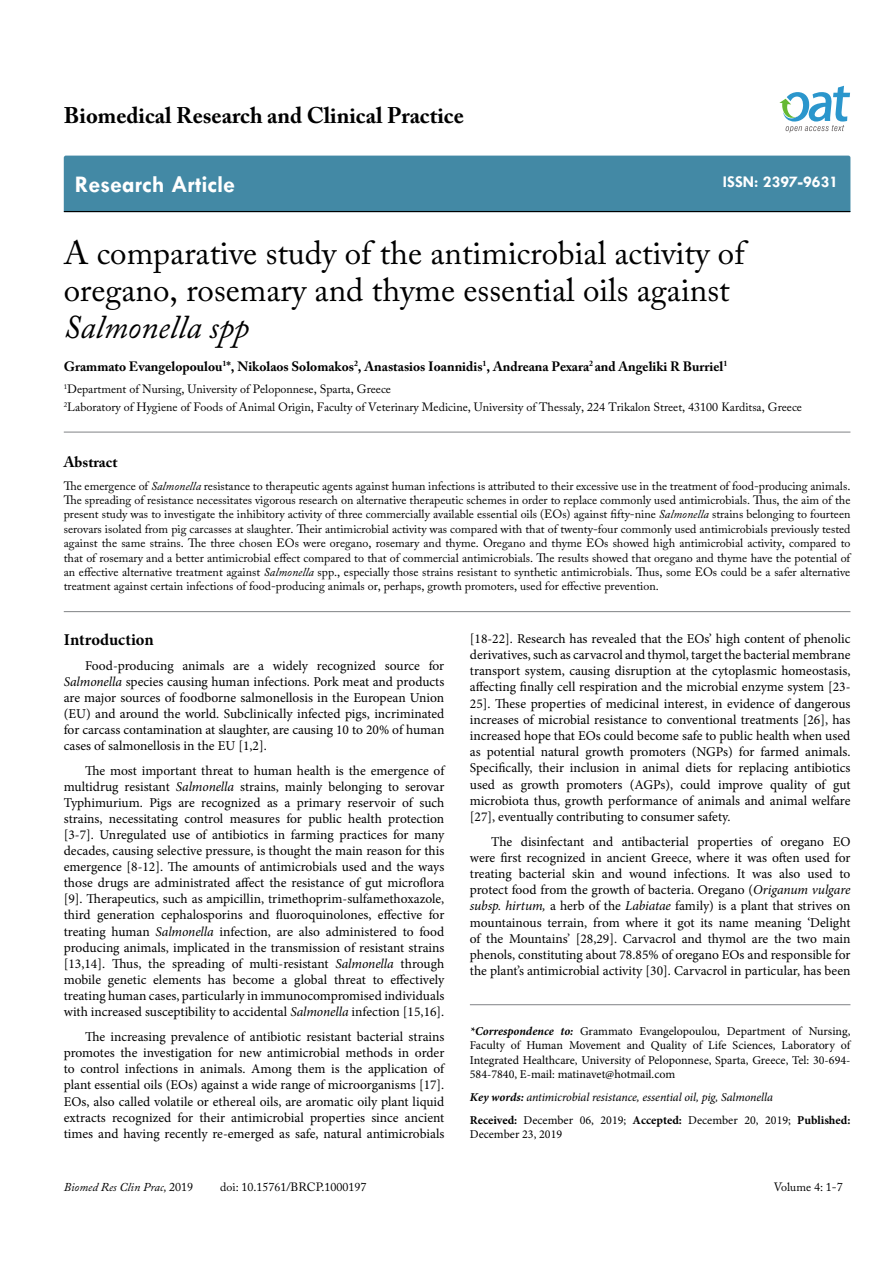
<style>
.page{position:relative;width:893px;height:1263px;background:#fff}
.page>*{position:absolute;margin:0;border:0;box-sizing:border-box;transform-origin:0 0}
.t1{font:33px/37.5px "Adobe Caslon Pro";color:#000}
.t2{font:italic 33px "Adobe Caslon Pro";color:#000}
.t3{font:700 24px "Tw Cen";color:#fff}
.t4{font:700 22.5px "Adobe Caslon Pro";color:#000}
.t5{font:700 16.5px "Tw Cen";color:#fff}
.t6{font:700 16.5px "Minion Pro";letter-spacing:-.005em;color:#000}
.t7{font:700 15px "Adobe Caslon Pro";color:#000}
.t8{font:13.5px/16.2px "Minion Pro";color:#000;text-align:justify}
.t9{font:700 13.5px "Adobe Caslon Pro";color:#000}
.t10{font:12px/14.4px "Adobe Caslon Pro";color:#000}
.t11{font:12px/14.4px "Minion Pro";color:#000;text-align:justify}
.t12{font:italic 12px/23px "Minion Pro";letter-spacing:-.01em;color:#000}
.t13{font:italic 12px "Adobe Caslon Pro";color:#000}
.s1{font-style:italic}
.s2{font-weight:700;font-style:italic}
.s3{font-weight:700}
.s4{font-weight:700;font-style:normal}
.s5{font-style:normal}
</style>
<div class="page">
<div style="left:64px;top:156px;width:786px;height:55px;background:#4389a5"></div>
<hr style="left:64px;top:211px;width:786px;height:1px;background:#000">
<svg style="left:779px;top:86px;width:71px;height:47px"></svg>
<hr style="left:64px;top:611px;width:786px;height:1px;background:#808285">
<hr style="left:64px;top:432px;width:786px;height:1px;background:#808285">
<hr style="left:470px;top:1004px;width:380px;height:1px;background:#808285">
<h3 class="t4" style="left:64px;top:102px;width:401px">Biomedical Research and Clinical Practice</h3>
<h2 class="t3" style="left:75px;top:170px;width:162px">Research Article</h2>
<p class="t5" style="left:723px;top:172px;width:117px">ISSN: 2397-9631</p>
<h1 class="t1" style="left:64px;top:233px;width:682px">A comparative study of the antimicrobial activity of oregano, rosemary and thyme essential oils against</h1>
<h1 class="t2" style="left:64px;top:308px;width:187px">Salmonella spp</h1>
<p class="t9" style="left:64px;top:358px;width:665px">Grammato Evangelopoulou<sup>1</sup>*, Nikolaos Solomakos<sup>2</sup>, Anastasios Ioannidis<sup>1</sup>, Andreana Pexara<sup>2</sup> and Angeliki R Burriel<sup>1</sup></p>
<p class="t10" style="left:64px;top:380px;width:740px;line-height:18px"><sup>1</sup>Department of Nursing, University of Peloponnese, Sparta, Greece<br><sup>2</sup>Laboratory of Hygiene of Foods of Animal Origin, Faculty of Veterinary Medicine, University of Thessaly, 224 Trikalon Street, 43100 Karditsa, Greece</p>
<p class="t7" style="left:64px;top:453px;width:55px">Abstract</p>
<p class="t10" style="left:64px;top:478px;width:788px;text-align:justify">The emergence of <span class="s1">Salmonella</span> resistance to therapeutic agents against human infections is attributed to their excessive use in the treatment of food-producing animals.<br>The spreading of resistance necessitates vigorous research on alternative therapeutic schemes in order to replace commonly used antimicrobials. Thus, the aim of the present study was to investigate the inhibitory activity of three commercially available essential oils (EOs) against fifty-nine <span class="s1">Salmonella</span> strains belonging to fourteen serovars isolated from pig carcasses at slaughter. Their antimicrobial activity was compared with that of twenty-four commonly used antimicrobials previously tested against the same strains. The three chosen EOs were oregano, rosemary and thyme. Oregano and thyme EOs showed high antimicrobial activity, compared to that of rosemary and a better antimicrobial effect compared to that of commercial antimicrobials. The results showed that oregano and thyme have the potential of an effective alternative treatment against <span class="s1">Salmonella</span> spp., especially those strains resistant to synthetic antimicrobials. Thus, some EOs could be a safer alternative treatment against certain infections of food-producing animals or, perhaps, growth promoters, used for effective prevention.</p>
<p class="t6" style="left:64px;top:628px;width:91px">Introduction</p>
<p class="t8" style="left:64px;top:657px;width:382px;text-indent:21px">Food-producing animals are a widely recognized source for <span class="s1">Salmonella</span> species causing human infections. Pork meat and products are major sources of foodborne salmonellosis in the European Union (EU) and around the world. Subclinically infected pigs, incriminated for carcass contamination at slaughter, are causing 10 to 20% of human cases of salmonellosis in the EU [1,2].</p>
<p class="t8" style="left:64px;top:762px;width:382px;text-indent:21px">The most important threat to human health is the emergence of multidrug resistant <span class="s1">Salmonella</span> strains, mainly belonging to serovar Typhimurium. Pigs are recognized as a primary reservoir of such strains, necessitating control measures for public health protection [3-7]. Unregulated use of antibiotics in farming practices for many decades, causing selective pressure, is thought the main reason for this emergence [8-12]. The amounts of antimicrobials used and the ways those drugs are administrated affect the resistance of gut microflora [9]. Therapeutics, such as ampicillin, trimethoprim-sulfamethoxazole, third generation cephalosporins and fluoroquinolones, effective for treating human <span class="s1">Salmonella</span> infection, are also administered to food producing animals, implicated in the transmission of resistant strains [13,14]. Thus, the spreading of multi-resistant <span class="s1">Salmonella</span> through mobile genetic elements has become a global threat to effectively treating human cases, particularly in immunocompromised individuals with increased susceptibility to accidental <span class="s1">Salmonella</span> infection [15,16].</p>
<p class="t8" style="left:64px;top:1028px;width:382px;text-indent:21px">The increasing prevalence of antibiotic resistant bacterial strains promotes the investigation for new antimicrobial methods in order to control infections in animals. Among them is the application of plant essential oils (EOs) against a wide range of microorganisms [17].<br>EOs, also called volatile or ethereal oils, are aromatic oily plant liquid extracts recognized for their antimicrobial properties since ancient times and having recently re-emerged as safe, natural antimicrobials</p>
<p class="t8" style="left:470px;top:630px;width:382px">[18-22]. Research has revealed that the EOs’ high content of phenolic derivatives, such as carvacrol and thymol, target the bacterial membrane transport system, causing disruption at the cytoplasmic homeostasis, affecting finally cell respiration and the microbial enzyme system [23- 25]. These properties of medicinal interest, in evidence of dangerous increases of microbial resistance to conventional treatments [26], has increased hope that EOs could become safe to public health when used as potential natural growth promoters (NGPs) for farmed animals.<br>Specifically, their inclusion in animal diets for replacing antibiotics used as growth promoters (AGPs), could improve quality of gut microbiota thus, growth performance of animals and animal welfare [27], eventually contributing to consumer safety.</p>
<p class="t8" style="left:470px;top:833px;width:382px;text-indent:21px">Τhe disinfectant and antibacterial properties of oregano EO were first recognized in ancient Greece, where it was often used for treating bacterial skin and wound infections. It was also used to protect food from the growth of bacteria. Oregano (<span class="s1">Origanum vulgare subsp. hirtum,</span> a herb of the <span class="s1">Labiatae</span> family) is a plant that strives on mountainous terrain, from where it got its name meaning ‘Delight of the Mountains’ [28,29]. Carvacrol and thymol are the two main phenols, constituting about 78.85% of oregano EOs and responsible for the plant’s antimicrobial activity [30]. Carvacrol in particular, has been</p>
<p class="t11" style="left:470px;top:1024px;width:382px"><span class="s2">*Correspondence to:</span> Grammato Evangelopoulou, Department of Nursing, Faculty of Human Movement and Quality of Life Sciences, Laboratory of Integrated Healthcare, University of Peloponnese, Sparta, Greece, Tel: 30-694- 584-7840, E-mail: matinavet@hotmail.com</p>
<p class="t12" style="left:470px;top:1085px;width:382px"><span class="s3">Key words:</span> antimicrobial resistance, essential oil, pig, Salmonella<br><span class="s4">Received:</span> <span class="s5">December 06, 2019;</span> <span class="s4">Accepted:</span> <span class="s5">December 20, 2019;</span> <span class="s4">Published:</span></p>
<p class="t11" style="left:470px;top:1127px;width:94px">December 23, 2019</p>
<p class="t13" style="left:64px;top:1180px;width:131px">Biomed Res Clin Prac, <span class="s5">2019</span></p>
<p class="t10" style="left:220px;top:1180px;width:148px">doi: 10.15761/BRCP.1000197</p>
<p class="t10" style="left:774px;top:1180px;width:71px">Volume 4: 1-7</p>
</div>
